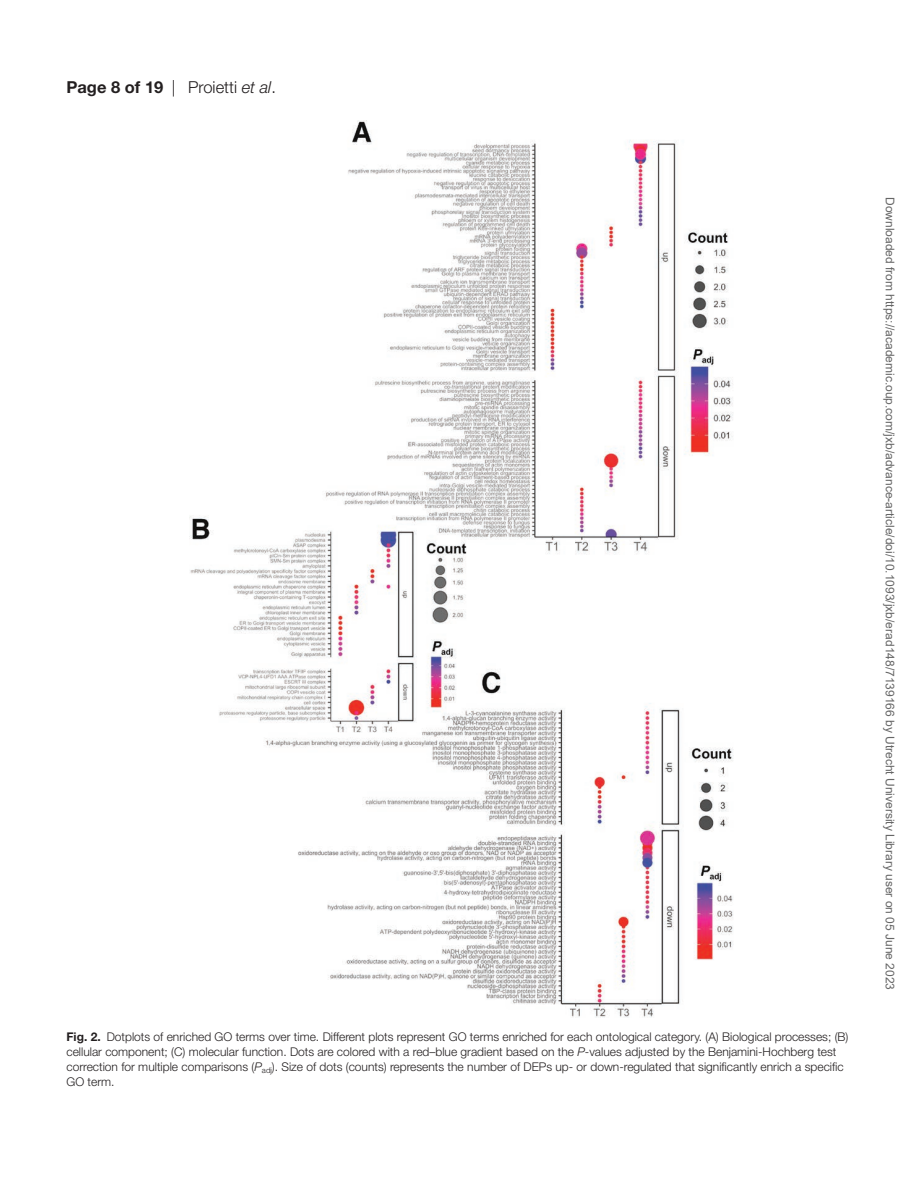
<style>
.page{position:relative;width:919px;height:1187px;background:#fff}
.page>*{position:absolute;margin:0;border:0;box-sizing:border-box;transform-origin:0 0}
.t1{font:300 16.5px "Helvetica Neue LT Std";color:#231f20}
.t2{font:300 12px/15px "Helvetica Neue LT Std";color:#231f20}
.t3{font:12px "Arial";color:#666}
.s1{font-weight:700}
.s2{font-style:italic}
</style>
<div class="page">
<img style="left:189px;top:120px;width:544px;height:897px">
<h1 class="t1" style="left:66px;top:77px;width:211px"><span class="s1">Page 8 of 19</span> | Proietti <span class="s2">et al</span>.</h1>
<p class="t2" style="left:66px;top:1028px;width:783px"><span class="s1">Fig. 2.</span> Dotplots of enriched GO terms over time. Different plots represent GO terms enriched for each ontological category. (A) Biological processes; (B) cellular component; (C) molecular function. Dots are colored with a red–blue gradient based on the <span class="s2">P</span>-values adjusted by the Benjamini-Hochberg test correction for multiple comparisons (<span class="s2">P</span><sub>adj</sub>). Size of dots (counts) represents the number of DEPs up- or down-regulated that significantly enrich a specific GO term.</p>
<p class="t3" style="left:894px;top:197px;width:794px;rotate:90deg">Downloaded from https://academic.oup.com/jxb/advance-article/doi/10.1093/jxb/erad148/7139166 by Utrecht University Library user on 05 June 2023</p>
</div>
